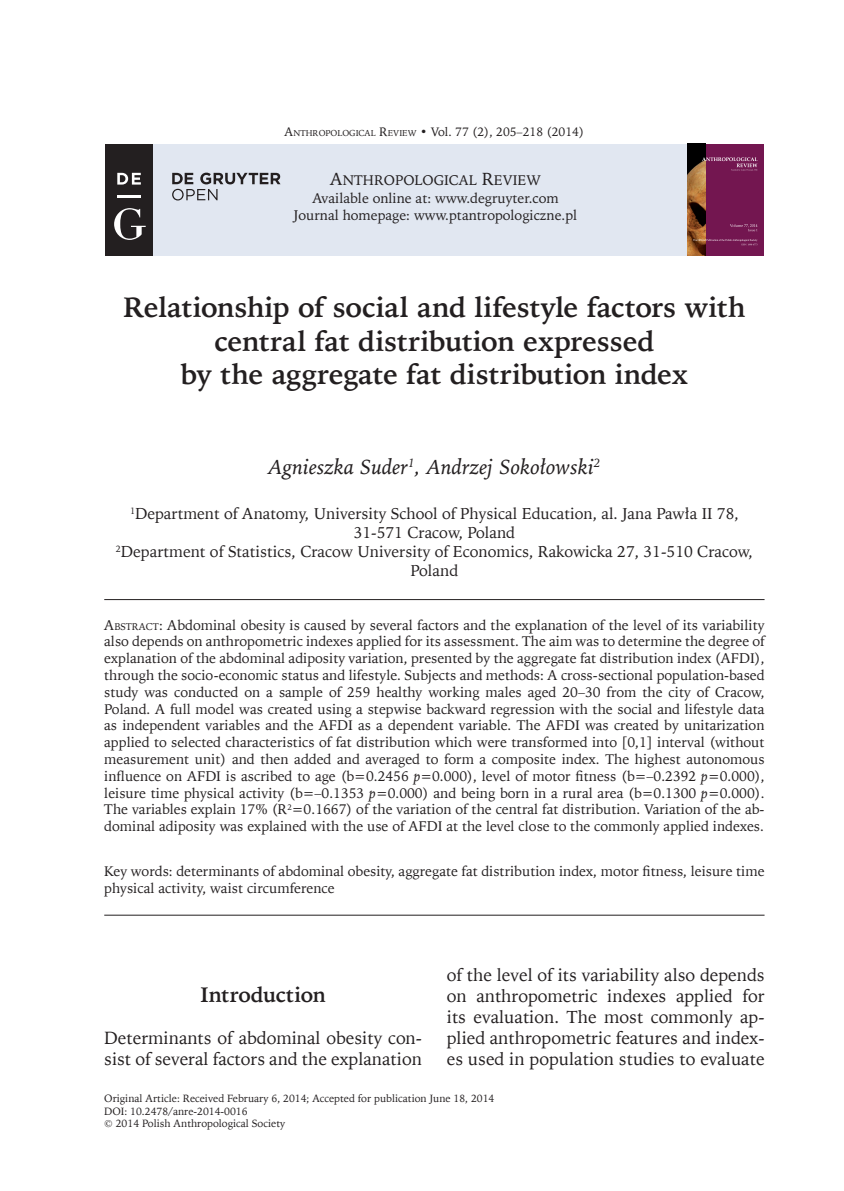
<style>
.page{position:relative;width:844px;height:1191px;background:#fff}
.page>*{position:absolute;margin:0;border:0;box-sizing:border-box;transform-origin:0 0}
.Tytuł{font:700 28px/33.6px "Iowan Old St EU";letter-spacing:-.015em;color:#231f20;text-align:center}
.Autor{font:italic 21px "Iowan Old St EU";color:#231f20}
.Podtytuł_1_na_począt{font:700 21px "Iowan Old St EU";letter-spacing:-.01em;color:#231f20}
.Tekst_pierwszy{font:17.5px/21px "Iowan Old St EU";color:#231f20}
.Adres{font:15.75px/18.9px "Iowan Old St EU";color:#231f20;text-align:center}
.Abstract_z_linia_nad{font:14px/16.8px "Iowan Old St EU";color:#231f20;text-align:center}
.Key_words{font:14px/16.8px "Iowan Old St EU";color:#231f20}
.Winietka{font:12.25px "Iowan Old St EU";color:#231f20}
.t1{font:10.5px "Iowan Old St EU";color:#231f20}
.s1{font-style:inherit}
.s2{font-size:8.58px}
.s3{font-size:17.5px}
.s4{font-size:9.8px}
.s5{font-style:italic}
</style>
<div class="page">
<div style="left:105px;top:144px;width:658px;height:111px;background:#e1e7f1"></div>
<div style="left:686px;top:144px;width:77px;height:111px;background:#731650"></div>
<img style="left:686px;top:144px;width:19px;height:111px">
<svg style="left:702px;top:157px;width:55px;height:14px"></svg>
<svg style="left:692px;top:239px;width:65px;height:7px"></svg>
<svg style="left:730px;top:224px;width:27px;height:7px"></svg>
<div style="left:105px;top:144px;width:47px;height:111px;background:#231f20"></div>
<hr style="left:117px;top:195px;width:24px;height:2px;background:#fff">
<svg style="left:117px;top:173px;width:24px;height:12px"></svg>
<svg style="left:114px;top:208px;width:32px;height:32px"></svg>
<svg style="left:172px;top:173px;width:108px;height:27px"></svg>
<hr style="left:104px;top:599px;width:660px;height:1px;background:#231f20">
<hr style="left:104px;top:915px;width:660px;height:1px;background:#231f20">
<p class="Winietka" style="left:284px;top:124px;width:301px"><span class="s1">A</span><span class="s2">NTHROPOLOGICAL</span> <span class="s1">R</span><span class="s2">EVIEW</span> • Vol. 77 (2), 205–218 (2014)</p>
<p class="Abstract_z_linia_nad" style="left:294px;top:173px;width:285px;line-height:17.5px"><span class="s3">A</span>NTHROPOLOGICAL <span class="s3">R</span>EVIEW<br>Available online at: www.degruyter.com<br>Journal homepage: www.ptantropologiczne.pl</p>
<p class="Tytuł" style="left:123px;top:291px;width:623px">Relationship of social and lifestyle factors with central fat distribution expressed<br>by the aggregate fat distribution index</p>
<p class="Autor" style="left:268px;top:454px;width:334px">Agnieszka Suder<sup>1</sup>, Andrzej Sokołowski<sup>2</sup></p>
<p class="Adres" style="left:116px;top:504px;width:638px"><sup>1</sup>Department of Anatomy, University School of Physical Education, al. Jana Pawła II 78, 31-571 Cracow, Poland<br><sup>2</sup>Department of Statistics, Cracow University of Economics, Rakowicka 27, 31-510 Cracow, Poland</p>
<p class="Abstract_z_linia_nad" style="left:104px;top:616px;width:661px;text-align:justify"><span class="s1">A</span><span class="s4">BSTRACT</span>: Abdominal obesity is caused by several factors and the explanation of the level of its variability also depends on anthropometric indexes applied for its assessment. The aim was to determine the degree of explanation of the abdominal adiposity variation, presented by the aggregate fat distribution index (AFDI), through the socio-economic status and lifestyle. Subjects and methods: A cross-sectional population-based study was conducted on a sample of 259 healthy working males aged 20–30 from the city of Cracow, Poland. A full model was created using a stepwise backward regression with the social and lifestyle data as independent variables and the AFDI as a dependent variable. The AFDI was created by unitarization applied to selected characteristics of fat distribution which were transformed into [0,1] interval (without measurement unit) and then added and averaged to form a composite index. The highest autonomous influence on AFDI is ascribed to age (b=0.2456 <span class="s5">p=</span>0.000), level of motor fitness (b=–0.2392 <span class="s5">p=</span>0.000), leisure time physical activity (b=–0.1353 <span class="s5">p=</span>0.000) and being born in a rural area (b=0.1300 <span class="s5">p=</span>0.000).<br>The variables explain 17% (R<sup>2</sup>=0.1667) of the variation of the central fat distribution. Variation of the ab&shy;dominal adiposity was explained with the use of AFDI at the level close to the commonly applied indexes.</p>
<p class="Key_words" style="left:104px;top:863px;width:661px">Key words: determinants of abdominal obesity, aggregate fat distribution index, motor fitness, leisure time physical activity, waist circumference</p>
<p class="Podtytuł_1_na_począt" style="left:200px;top:981px;width:127px">Introduction</p>
<p class="Tekst_pierwszy" style="left:104px;top:1027px;width:319px">Determinants of abdominal obesity con&shy;sist of several factors and the explanation</p>
<p class="Tekst_pierwszy" style="left:446px;top:964px;width:319px;text-align:justify">of the level of its variability also depends on anthropometric indexes applied for its evaluation. The most commonly ap&shy;plied anthropometric features and index&shy;es used in population studies to evaluate</p>
<p class="t1" style="left:104px;top:1092px;width:391px">Original Article: Received February 6, 2014; Accepted for publication June 18, 2014</p>
<p class="t1" style="left:104px;top:1104px;width:145px">DOI: 10.2478/anre-2014-0016</p>
<p class="t1" style="left:104px;top:1117px;width:182px">© 2014 Polish Anthropological Society</p>
</div>
